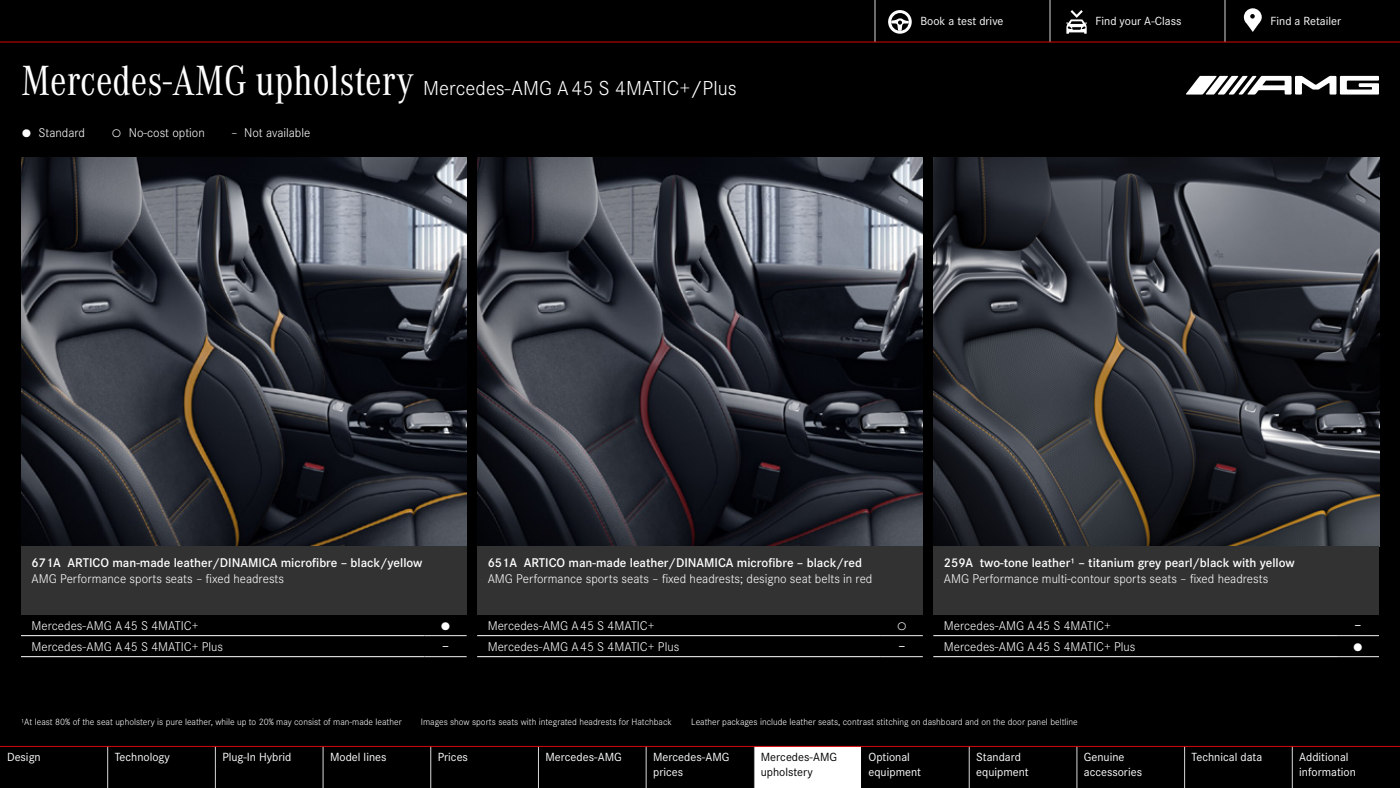
<style>
.page{position:relative;width:1400px;height:788px;background:#fff}
.page>*{position:absolute;margin:0;border:0;box-sizing:border-box;transform-origin:0 0}
.t1{font:300 21px "Corporate S Pro";color:#fff}
.t2{font:300 13.12px "Corporate S Pro";color:#fff}
.t3{font:600 13.12px "Corporate S Pro";color:#fff}
.t4{font:13.12px "Sign P04";color:#fff}
.t5{font:12.25px/14.7px "Corporate S Pro";color:#fff}
.t6{font:12.25px/14.7px "Corporate S Pro";color:#000}
.t7{font:300 9.62px "Corporate S Pro";color:#fff}
.s1{font-family:"Corporate A Cond Pro";font-weight:400;font-size:43.75px}
.s2{font-family:"Sign P04";font-weight:400}
</style>
<div class="page">
<div style="left:0;top:42px;width:1400px;height:704px;background:#000"></div>
<svg style="left:1186px;top:76px;width:193px;height:18px"></svg>
<img style="left:21px;top:158px;width:446px;height:388px">
<img style="left:477px;top:158px;width:446px;height:388px">
<img style="left:933px;top:158px;width:446px;height:388px">
<div style="left:21px;top:546px;width:446px;height:68px;background:#323232"></div>
<hr style="left:21px;top:656px;width:404px;height:1px;background:#fff">
<hr style="left:21px;top:635px;width:404px;height:1px;background:#fff">
<hr style="left:425px;top:635px;width:42px;height:1px;background:#f0f0f0">
<hr style="left:425px;top:656px;width:42px;height:1px;background:#f0f0f0">
<div style="left:477px;top:546px;width:446px;height:68px;background:#323232"></div>
<hr style="left:881px;top:656px;width:42px;height:1px;background:#f0f0f0">
<hr style="left:477px;top:656px;width:404px;height:1px;background:#fff">
<hr style="left:881px;top:635px;width:42px;height:1px;background:#f0f0f0">
<hr style="left:477px;top:635px;width:404px;height:1px;background:#fff">
<div style="left:933px;top:546px;width:446px;height:68px;background:#323232"></div>
<hr style="left:1337px;top:656px;width:42px;height:1px;background:#f0f0f0">
<hr style="left:933px;top:656px;width:404px;height:1px;background:#fff">
<hr style="left:1337px;top:635px;width:42px;height:1px;background:#f0f0f0">
<hr style="left:933px;top:635px;width:404px;height:1px;background:#fff">
<div style="left:0;top:0;width:1400px;height:42px;background:#000"></div>
<svg style="left:875px;top:0;width:525px;height:42px"></svg>
<svg style="left:0;top:747px;width:1400px;height:41px;background:#131313"></svg>
<hr style="left:1076px;top:746px;width:1px;height:42px;background:#d8d8d8">
<hr style="left:1184px;top:746px;width:1px;height:42px;background:#d8d8d8">
<hr style="left:538px;top:746px;width:1px;height:42px;background:#d8d8d8">
<hr style="left:646px;top:746px;width:1px;height:42px;background:#d8d8d8">
<hr style="left:969px;top:746px;width:1px;height:42px;background:#d8d8d8">
<hr style="left:1292px;top:746px;width:1px;height:42px;background:#d8d8d8">
<hr style="left:107px;top:746px;width:1px;height:42px;background:#d8d8d8">
<hr style="left:215px;top:746px;width:1px;height:42px;background:#d8d8d8">
<hr style="left:753px;top:746px;width:1px;height:42px;background:#000">
<hr style="left:861px;top:746px;width:1px;height:42px;background:#000">
<hr style="left:323px;top:746px;width:1px;height:42px;background:#d8d8d8">
<hr style="left:430px;top:746px;width:1px;height:42px;background:#d8d8d8">
<hr style="left:0;top:746px;width:1400px;height:1px;background:#d60505">
<hr style="left:0;top:42px;width:1400px;height:1px;background:#d60505">
<h1 class="t1" style="left:21px;top:73px;width:717px"><span class="s1">Mercedes-AMG upholstery</span> Mercedes-AMG A 45 S 4MATIC+/Plus</h1>
<p class="t2" style="left:21px;top:123px;width:66px"><span class="s2">O</span> Standard</p>
<p class="t2" style="left:111px;top:123px;width:95px"><span class="s2">o</span> No-cost option</p>
<p class="t2" style="left:231px;top:123px;width:81px">– Not available</p>
<p class="t5" style="left:920px;top:13px;width:84px">Book a test drive</p>
<p class="t5" style="left:1096px;top:13px;width:87px">Find your A-Class</p>
<p class="t5" style="left:1271px;top:13px;width:72px">Find a Retailer</p>
<p class="t3" style="left:32px;top:553px;width:393px">671A ARTICO man-made leather/DINAMICA microfibre – black/yellow</p>
<p class="t2" style="left:32px;top:569px;width:254px">AMG Performance sports seats – fixed headrests</p>
<p class="t2" style="left:32px;top:616px;width:169px">Mercedes-AMG A 45 S 4MATIC+</p>
<p class="t4" style="left:440px;top:620px;width:12px">O</p>
<p class="t2" style="left:32px;top:637px;width:193px">Mercedes-AMG A 45 S 4MATIC+ Plus</p>
<p class="t4" style="left:440px;top:641px;width:12px">-</p>
<p class="t3" style="left:488px;top:553px;width:376px">651A ARTICO man-made leather/DINAMICA microfibre – black/red</p>
<p class="t2" style="left:488px;top:569px;width:386px">AMG Performance sports seats – fixed headrests; designo seat belts in red</p>
<p class="t2" style="left:488px;top:616px;width:169px">Mercedes-AMG A 45 S 4MATIC+</p>
<p class="t4" style="left:896px;top:620px;width:12px">o</p>
<p class="t2" style="left:488px;top:637px;width:193px">Mercedes-AMG A 45 S 4MATIC+ Plus</p>
<p class="t4" style="left:896px;top:641px;width:12px">-</p>
<p class="t3" style="left:944px;top:553px;width:352px">259A two-tone leather¹ – titanium grey pearl/black with yellow</p>
<p class="t2" style="left:944px;top:569px;width:326px">AMG Performance multi-contour sports seats – fixed headrests</p>
<p class="t2" style="left:944px;top:616px;width:169px">Mercedes-AMG A 45 S 4MATIC+</p>
<p class="t4" style="left:1353px;top:620px;width:12px">-</p>
<p class="t2" style="left:944px;top:637px;width:193px">Mercedes-AMG A 45 S 4MATIC+ Plus</p>
<p class="t4" style="left:1353px;top:641px;width:12px">O</p>
<p class="t7" style="left:21px;top:715px;width:382px">¹At least 80% of the seat upholstery is pure leather, while up to 20% may consist of man-made leather</p>
<p class="t7" style="left:421px;top:715px;width:253px">Images show sports seats with integrated headrests for Hatchback</p>
<p class="t7" style="left:691px;top:715px;width:388px">Leather packages include leather seats, contrast stitching on dashboard and on the door panel beltline</p>
<p class="t5" style="left:7px;top:748px;width:35px">Design</p>
<p class="t5" style="left:115px;top:748px;width:57px">Technology</p>
<p class="t5" style="left:222px;top:748px;width:71px">Plug-In Hybrid</p>
<p class="t5" style="left:330px;top:748px;width:58px">Model lines</p>
<p class="t5" style="left:438px;top:748px;width:32px">Prices</p>
<p class="t5" style="left:545px;top:748px;width:78px">Mercedes-AMG</p>
<p class="t5" style="left:653px;top:748px;width:78px">Mercedes-AMG prices</p>
<p class="t6" style="left:761px;top:748px;width:78px">Mercedes-AMG upholstery</p>
<p class="t5" style="left:869px;top:748px;width:54px">Optional equipment</p>
<p class="t5" style="left:976px;top:748px;width:54px">Standard equipment</p>
<p class="t5" style="left:1084px;top:748px;width:60px">Genuine accessories</p>
<p class="t5" style="left:1192px;top:748px;width:72px">Technical data</p>
<p class="t5" style="left:1299px;top:748px;width:58px">Additional information</p>
</div>
